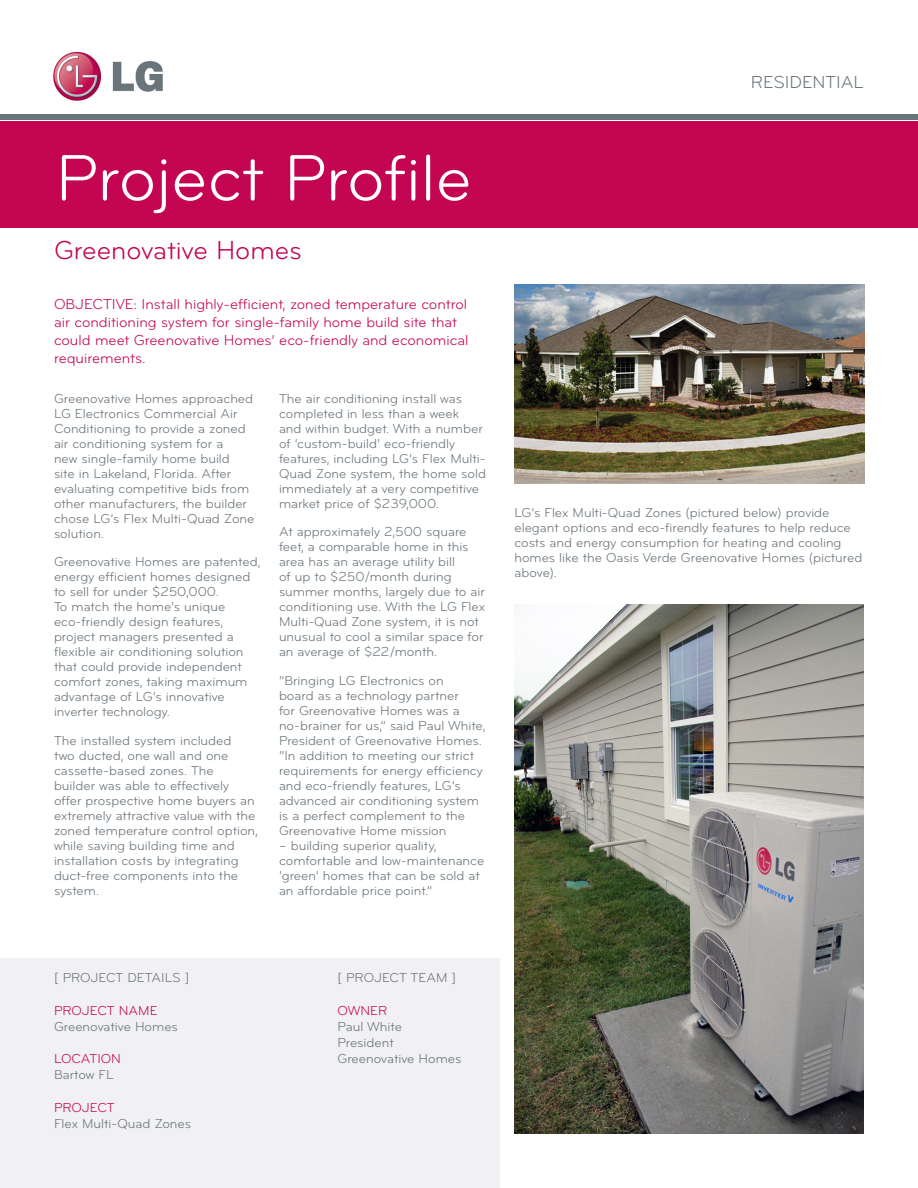
<style>
.page{position:relative;width:918px;height:1188px;background:#fff}
.page>*{position:absolute;margin:0;border:0;box-sizing:border-box;transform-origin:0 0}
.t1{font:67.5px "Bryant Pro";letter-spacing:-.005em;color:#fff}
.t2{font:27px "Bryant Pro";color:#c30552}
.t3{font:18px "Bryant Pro";color:#6a747b}
.t4{font:15px/18px "Bryant Pro";color:#c30552}
.t5{font:13.5px/15px "Bryant";color:#6a747b}
.t6{font:13.5px "Bryant Pro";color:#6a747b}
.t7{font:13.5px "Bryant Pro";color:#c30552}
</style>
<div class="page">
<div style="left:0;top:122px;width:918px;height:106px;background:#c30552"></div>
<div style="left:0;top:114px;width:918px;height:6px;background:#6a747b"></div>
<div style="left:0;top:958px;width:500px;height:230px;background:#f1f0f2"></div>
<img style="left:54px;top:53px;width:108px;height:47px">
<img style="left:514px;top:285px;width:350px;height:199px">
<img style="left:514px;top:605px;width:350px;height:529px">
<p class="t1" style="left:56px;top:138px;width:418px">Project Profile</p>
<p class="t2" style="left:54px;top:234px;width:249px">Greenovative Homes</p>
<p class="t4" style="left:54px;top:296px;width:416px">OBJECTIVE: Install highly-efficient, zoned temperature control air conditioning system for single-family home build site that could meet Greenovative Homes’ eco-friendly and economical requirements.</p>
<p class="t5" style="left:54px;top:391px;width:202px">Greenovative Homes approached<br>LG Electronics Commercial Air<br>Conditioning to provide a zoned air conditioning system for a<br>new single-family home build<br>site in Lakeland, Florida. After evaluating competitive bids from other manufacturers, the builder chose LG’s Flex Multi-Quad Zone solution.</p>
<p class="t5" style="left:54px;top:555px;width:208px">Greenovative Homes are patented, energy efficient homes designed to sell for under $250,000.<br>To match the home’s unique eco-friendly design features, project managers presented a flexible air conditioning solution that could provide independent comfort zones, taking maximum advantage of LG’s innovative inverter technology.</p>
<p class="t5" style="left:54px;top:733px;width:205px">The installed system included<br>two ducted, one wall and one cassette-based zones. The builder was able to effectively offer prospective home buyers an extremely attractive value with the zoned temperature control option, while saving building time and installation costs by integrating duct-free components into the system.</p>
<p class="t5" style="left:279px;top:391px;width:208px">The air conditioning install was completed in less than a week<br>and within budget. With a number of ‘custom-build’ eco-friendly features, including LG’s Flex Multi-<br>Quad Zone system, the home sold immediately at a very competitive market price of $239,000.</p>
<p class="t5" style="left:279px;top:525px;width:208px">At approximately 2,500 square feet, a comparable home in this area has an average utility bill<br>of up to $250/month during summer months, largely due to air conditioning use. With the LG Flex<br>Multi-Quad Zone system, it is not unusual to cool a similar space for an average of $22/month.</p>
<p class="t5" style="left:279px;top:673px;width:208px">“Bringing LG Electronics on<br>board as a technology partner<br>for Greenovative Homes was a no-brainer for us,” said Paul White,<br>President of Greenovative Homes. “In addition to meeting our strict requirements for energy efficiency and eco-friendly features, LG’s advanced air conditioning system is a perfect complement to the<br>Greenovative Home mission</p>
<p class="t5" style="left:279px;top:838px;width:207px">– building superior quality, comfortable and low-maintenance ’green’ homes that can be sold at an affordable price point.”</p>
<p class="t6" style="left:54px;top:970px;width:137px">[ PROJECT DETAILS ]</p>
<p class="t7" style="left:54px;top:1002px;width:105px">PROJECT NAME</p>
<p class="t6" style="left:54px;top:1018px;width:125px">Greenovative Homes</p>
<p class="t7" style="left:54px;top:1051px;width:69px">LOCATION</p>
<p class="t6" style="left:54px;top:1067px;width:61px">Bartow FL</p>
<p class="t7" style="left:54px;top:1099px;width:62px">PROJECT</p>
<p class="t6" style="left:54px;top:1115px;width:139px">Flex Multi-Quad Zones</p>
<p class="t6" style="left:338px;top:970px;width:120px">[ PROJECT TEAM ]</p>
<p class="t7" style="left:338px;top:1002px;width:51px">OWNER</p>
<p class="t6" style="left:338px;top:1018px;width:66px">Paul White</p>
<p class="t6" style="left:338px;top:1034px;width:58px">President</p>
<p class="t6" style="left:338px;top:1051px;width:125px">Greenovative Homes</p>
<p class="t3" style="left:751px;top:71px;width:115px">RESIDENTIAL</p>
<p class="t5" style="left:514px;top:505px;width:349px">LG’s Flex Multi-Quad Zones (pictured below) provide elegant options and eco-firendly features to help reduce costs and energy consumption for heating and cooling homes like the Oasis Verde Greenovative Homes (pictured above).</p>
</div>
